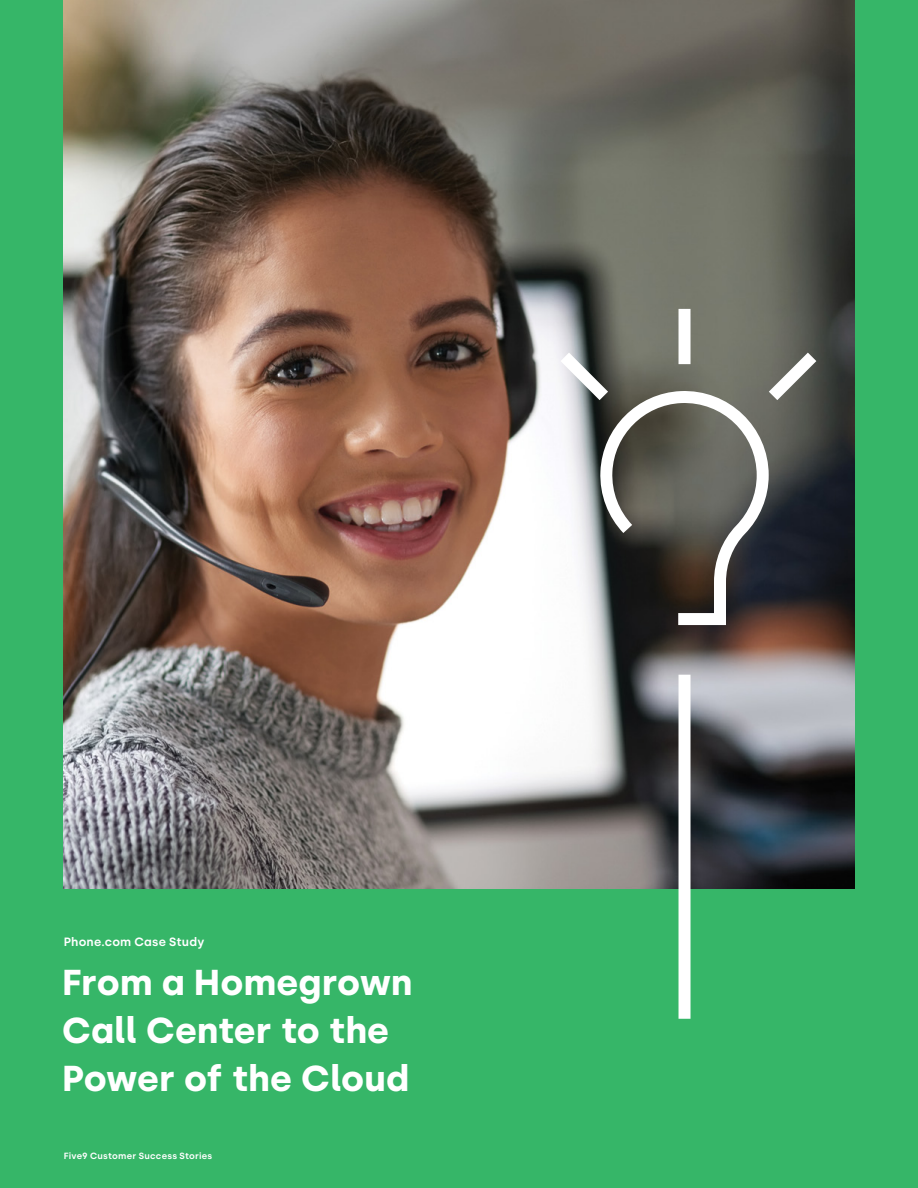
<style>
.page{position:relative;width:918px;height:1188px;background:#36b668}
.page>*{position:absolute;margin:0;border:0;box-sizing:border-box;transform-origin:0 0}
.t1{font:700 36px/48px "Silka";letter-spacing:-.005em;color:#fff}
.t2{font:600 12px "Silka";letter-spacing:.015em;color:#fff}
.t3{font:600 9px "Silka";letter-spacing:.025em;color:#fff}
</style>
<div class="page">
<img style="left:64px;top:0;width:790px;height:889px">
<svg style="left:548px;top:297px;width:281px;height:722px"></svg>
<p class="t2" style="left:64px;top:935px;width:142px">Phone.com Case Study</p>
<p class="t1" style="left:62px;top:958px;width:352px">From a Homegrown<br>Call Center to the<br>Power of the Cloud</p>
<p class="t3" style="left:64px;top:1151px;width:150px">Five9 Customer Success Stories</p>
</div>
